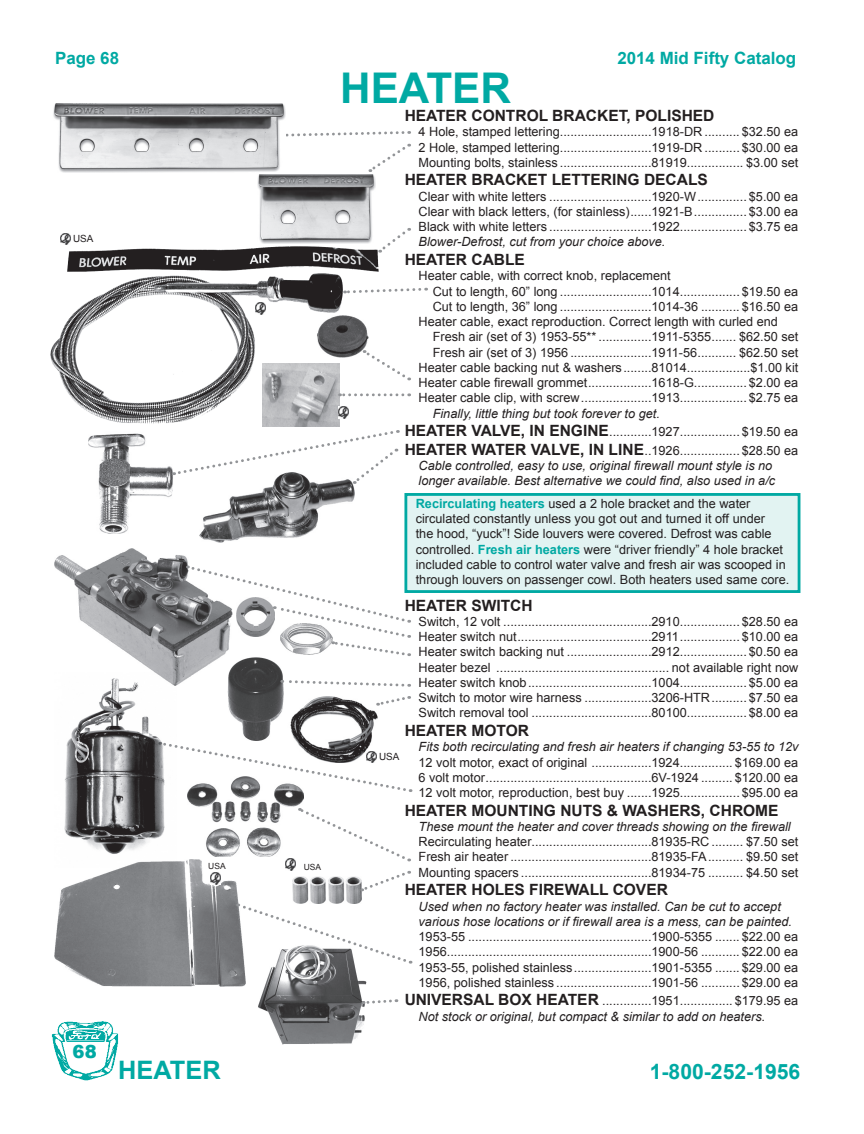
<style>
.page{position:relative;width:864px;height:1134px;background:#fff}
.page>*{position:absolute;margin:0;border:0;box-sizing:border-box;transform-origin:0 0}
.t1{font:700 42.3px "Arial";color:#00a9a3}
.t2{font:700 25.35px "Arial";color:#00a9a3}
.t3{font:700 21.15px "Arial";color:#00a9a3}
.t4{font:900 18px "Arial";color:#00a9a3}
.t5{font:700 16.95px "Arial";color:#00a9a3}
.t6{font:700 15.6px "Arial";color:#231f20}
.t7{font:12.75px/15.3px "Arial";color:#231f20;text-align:justify}
.t8{font:italic 12.75px/15.3px "Arial";color:#231f20}
.t9{font:9.9px "Arial";color:#231f20}
.t10{font:8.4px "Arial";color:#231f20}
.s1{font-style:italic}
.s2{font-weight:700;font-size:15.6px}
.s3{font-weight:700;color:#00a9a3}
.s4{font-weight:700;font-style:normal;font-size:15.6px}
.s5{font-style:normal}
</style>
<div class="page">
<div style="left:404px;top:493px;width:396px;height:100px;background:#e2f3f2;border:3px solid #00a9a3"></div>
<img style="left:67px;top:247px;width:311px;height:24px">
<img style="left:51px;top:273px;width:292px;height:169px">
<img style="left:316px;top:316px;width:52px;height:42px">
<img style="left:262px;top:363px;width:78px;height:63px">
<img style="left:89px;top:431px;width:84px;height:103px">
<img style="left:199px;top:485px;width:155px;height:58px">
<img style="left:54px;top:549px;width:166px;height:136px">
<img style="left:228px;top:657px;width:55px;height:84px">
<img style="left:290px;top:696px;width:88px;height:45px">
<svg style="left:282px;top:679px;width:128px;height:9px"></svg>
<svg style="left:377px;top:696px;width:33px;height:11px"></svg>
<svg style="left:187px;top:564px;width:223px;height:93px"></svg>
<img style="left:188px;top:793px;width:115px;height:63px">
<img style="left:293px;top:893px;width:69px;height:9px">
<img style="left:54px;top:859px;width:191px;height:128px">
<img style="left:258px;top:964px;width:109px;height:80px">
<svg style="left:237px;top:902px;width:174px;height:62px"></svg>
<svg style="left:363px;top:998px;width:34px;height:7px"></svg>
<svg style="left:173px;top:429px;width:225px;height:56px"></svg>
<svg style="left:340px;top:393px;width:63px;height:3px"></svg>
<svg style="left:363px;top:349px;width:47px;height:31px"></svg>
<svg style="left:345px;top:287px;width:82px;height:7px"></svg>
<svg style="left:378px;top:228px;width:32px;height:25px"></svg>
<svg style="left:368px;top:144px;width:42px;height:28px"></svg>
<svg style="left:286px;top:131px;width:124px;height:6px"></svg>
<svg style="left:256px;top:303px;width:10px;height:11px"></svg>
<svg style="left:339px;top:407px;width:10px;height:11px"></svg>
<svg style="left:210px;top:873px;width:11px;height:11px"></svg>
<svg style="left:285px;top:807px;width:125px;height:86px"></svg>
<img style="left:54px;top:672px;width:123px;height:195px">
<img style="left:257px;top:175px;width:118px;height:68px">
<img style="left:53px;top:103px;width:233px;height:69px">
<svg style="left:60px;top:233px;width:11px;height:12px"></svg>
<svg style="left:159px;top:741px;width:252px;height:52px"></svg>
<img style="left:51px;top:1021px;width:67px;height:60px">
<h3 class="t5" style="left:55px;top:47px;width:66px">Page 68</h3>
<p class="t9" style="left:73px;top:232px;width:22px">USA</p>
<p class="t10" style="left:208px;top:861px;width:19px">USA</p>
<p class="t10" style="left:304px;top:861px;width:19px">USA</p>
<h3 class="t4" style="left:73px;top:1039px;width:26px">68</h3>
<h2 class="t2" style="left:118px;top:1053px;width:104px">HEATER</h2>
<h1 class="t1" style="left:340px;top:60px;width:172px">HEATER</h1>
<h3 class="t5" style="left:617px;top:47px;width:180px">2014 Mid Fifty Catalog</h3>
<p class="t6" style="left:404px;top:105px;width:312px">HEATER CONTROL BRACKET, POLISHED</p>
<p class="t7" style="left:419px;top:124px;width:381px">4 Hole, stamped lettering..........................1918-DR .......... $32.50 ea 2 Hole, stamped lettering..........................1919-DR .......... $30.00 ea Mounting bolts, stainless ..........................81919................ $3.00 set</p>
<p class="t6" style="left:404px;top:170px;width:305px">HEATER BRACKET LETTERING DECALS</p>
<p class="t7" style="left:419px;top:189px;width:381px">Clear with white letters .............................1920-W.............. $5.00 ea Clear with black letters, (for stainless)......1921-B............... $3.00 ea Black with white letters .............................1922................... $3.75 ea</p>
<p class="t8" style="left:419px;top:235px;width:248px">Blower-Defrost, cut from your choice above.</p>
<p class="t6" style="left:404px;top:249px;width:122px">HEATER CABLE</p>
<p class="t7" style="left:419px;top:268px;width:254px">Heater cable, with correct knob, replacement</p>
<p class="t7" style="left:433px;top:284px;width:367px">Cut to length, 60” long ..........................1014................. $19.50 ea</p>
<p class="t7" style="left:433px;top:299px;width:367px">Cut to length, 36” long ..........................1014-36 ........... $16.50 ea</p>
<p class="t7" style="left:419px;top:314px;width:361px">Heater cable, exact reproduction. Correct length with curled end</p>
<p class="t7" style="left:433px;top:329px;width:367px">Fresh air (set of 3) 1953-55** ...............1911-5355....... $62.50 set</p>
<p class="t7" style="left:433px;top:345px;width:367px">Fresh air (set of 3) 1956 .......................1911-56........... $62.50 set</p>
<p class="t7" style="left:419px;top:360px;width:381px">Heater cable backing nut &amp; washers........81014..................$1.00 kit</p>
<p class="t7" style="left:419px;top:375px;width:381px">Heater cable firewall grommet..................1618-G............... $2.00 ea</p>
<p class="t7" style="left:419px;top:390px;width:381px">Heater cable clip, with screw....................1913................... $2.75 ea</p>
<p class="t7" style="left:404px;top:404px;width:395px;line-height:18.6px;text-align:left;text-indent:28px"><span class="s1">Finally, little thing but took forever to get.<br></span><span class="s2">HEATER VALVE, IN ENGINE</span>............1927................. $19.50 ea<br><span class="s2">HEATER WATER VALVE, IN LINE</span>..1926................. $28.50 ea</p>
<p class="t8" style="left:419px;top:458px;width:358px">Cable controlled, easy to use, original firewall mount style is no longer available. Best alternative we could find, also used in a/c</p>
<p class="t7" style="left:416px;top:496px;width:375px;text-align:left"><span class="s3">Recirculating heaters</span> used a 2 hole bracket and the water circulated constantly unless you got out and turned it off under<br>the hood, “yuck”! Side louvers were covered. Defrost was cable controlled. <span class="s3">Fresh air heaters</span> were “driver friendly” 4 hole bracket included cable to control water valve and fresh air was scooped in through louvers on passenger cowl. Both heaters used same core.</p>
<p class="t6" style="left:404px;top:595px;width:130px">HEATER SWITCH</p>
<p class="t7" style="left:419px;top:614px;width:381px">Switch, 12 volt ..........................................2910................. $28.50 ea Heater switch nut......................................2911................. $10.00 ea Heater switch backing nut ........................2912................... $0.50 ea Heater bezel ................................................. not available right now Heater switch knob...................................1004................... $5.00 ea Switch to motor wire harness ...................3206-HTR.......... $7.50 ea Switch removal tool ..................................80100................. $8.00 ea</p>
<p class="t6" style="left:404px;top:720px;width:126px">HEATER MOTOR</p>
<p class="t8" style="left:419px;top:739px;width:381px">Fits both recirculating and fresh air heaters if changing 53-55 to 12v</p>
<p class="t7" style="left:419px;top:755px;width:381px">12 volt motor, exact of original .................1924............... $169.00 ea 6 volt motor...............................................6V-1924 ......... $120.00 ea 12 volt motor, reproduction, best buy .......1925................. $95.00 ea</p>
<p class="t6" style="left:404px;top:800px;width:376px">HEATER MOUNTING NUTS &amp; WASHERS, CHROME</p>
<p class="t8" style="left:419px;top:819px;width:374px">These mount the heater and cover threads showing on the firewall</p>
<p class="t7" style="left:419px;top:834px;width:381px">Recirculating heater..................................81935-RC ......... $7.50 set Fresh air heater ........................................81935-FA.......... $9.50 set Mounting spacers .....................................81934-75 .......... $4.50 set</p>
<p class="t6" style="left:404px;top:879px;width:265px">HEATER HOLES FIREWALL COVER</p>
<p class="t8" style="left:419px;top:899px;width:375px">Used when no factory heater was installed. Can be cut to accept various hose locations or if firewall area is a mess, can be painted.</p>
<p class="t7" style="left:419px;top:929px;width:381px">1953-55 ....................................................1900-5355 ....... $22.00 ea 1956..........................................................1900-56 ........... $22.00 ea 1953-55, polished stainless......................1901-5355 ....... $29.00 ea 1956, polished stainless ...........................1901-56 ........... $29.00 ea</p>
<p class="t8" style="left:419px;top:993px;width:381px;text-indent:-14px"><span class="s4">UNIVERSAL BOX HEATER</span> <span class="s5">..............1951............... $179.95 ea<br></span>Not stock or original, but compact &amp; similar to add on heaters.</p>
<p class="t9" style="left:379px;top:750px;width:22px">USA</p>
<h3 class="t3" style="left:650px;top:1058px;width:152px">1-800-252-1956</h3>
</div>
